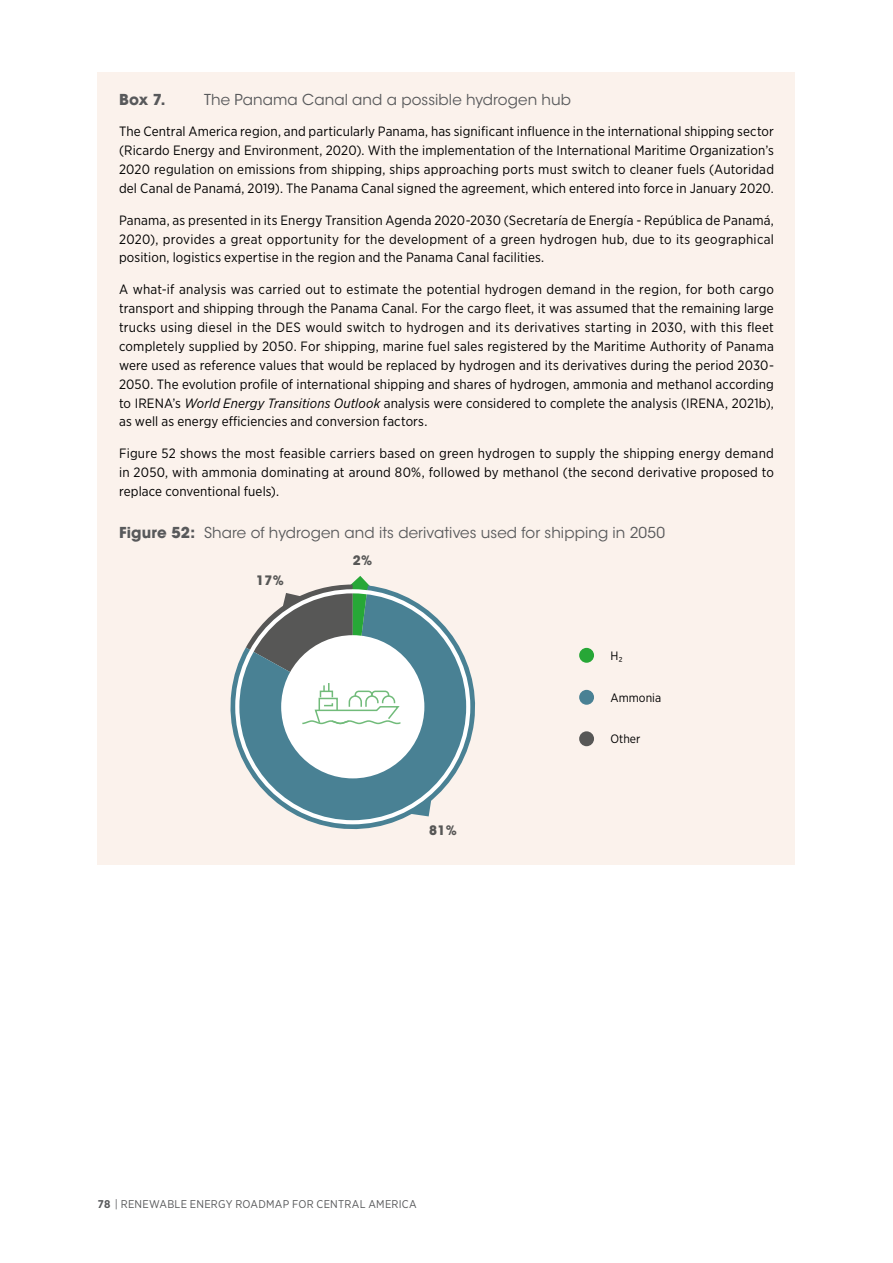
<style>
.page{position:relative;width:893px;height:1263px;background:#fff}
.page>*{position:absolute;margin:0;border:0;box-sizing:border-box;transform-origin:0 0}
.t1{font:15px "ITC Avant Garde Std";letter-spacing:.005em;color:#58595b}
.t2{font:700 15px "ITC Avant Garde Std";color:#58595b}
.t3{font:13.5px/18.9px "Gotham Narrow";letter-spacing:.01em;color:#000;text-align:justify}
.t4{font:700 12.9px "ITC Avant Garde Std";color:#575756}
.t5{font:12.15px "Gotham Narrow";color:#000}
.t6{font:11.25px "Gotham Narrow";letter-spacing:.02em;color:#58595b}
.s1{font-style:italic}
.s2{font-weight:700}
</style>
<div class="page">
<div style="left:98px;top:72px;width:697px;height:793px;background:#fbf2ec"></div>
<div style="left:579px;top:648px;width:15px;height:15px;background:#27a737;border-radius:50%"></div>
<div style="left:579px;top:690px;width:15px;height:15px;background:#498194;border-radius:50%"></div>
<svg style="left:230px;top:595px;width:245px;height:235px;fill:#498194"></svg>
<div style="left:579px;top:731px;width:15px;height:15px;background:#575756;border-radius:50%"></div>
<div style="left:281px;top:635px;width:143px;height:143px;background:#fff;border-radius:50%"></div>
<svg style="left:410px;top:798px;width:22px;height:18px"></svg>
<svg style="left:246px;top:576px;width:156px;height:149px"></svg>
<p class="t2" style="left:119px;top:89px;width:48px">Box 7.</p>
<p class="t1" style="left:204px;top:90px;width:368px">The Panama Canal and a possible hydrogen hub</p>
<p class="t3" style="left:119px;top:122px;width:656px">The Central America region, and particularly Panama, has significant influence in the international shipping sector (Ricardo Energy and Environment, 2020). With the implementation of the International Maritime Organization’s 2020 regulation on emissions from shipping, ships approaching ports must switch to cleaner fuels (Autoridad del Canal de Panamá, 2019). The Panama Canal signed the agreement, which entered into force in January 2020.</p>
<p class="t3" style="left:119px;top:210px;width:656px">Panama, as presented in its Energy Transition Agenda 2020-2030 (Secretaría de Energía - República de Panamá, 2020), provides a great opportunity for the development of a green hydrogen hub, due to its geographical position, logistics expertise in the region and the Panama Canal facilities.</p>
<p class="t3" style="left:119px;top:280px;width:656px">A what-if analysis was carried out to estimate the potential hydrogen demand in the region, for both cargo transport and shipping through the Panama Canal. For the cargo fleet, it was assumed that the remaining large trucks using diesel in the DES would switch to hydrogen and its derivatives starting in 2030, with this fleet completely supplied by 2050. For shipping, marine fuel sales registered by the Maritime Authority of Panama were used as reference values that would be replaced by hydrogen and its derivatives during the period 2030- 2050. The evolution profile of international shipping and shares of hydrogen, ammonia and methanol according to IRENA’s <span class="s1">World Energy Transitions Outlook</span> analysis were considered to complete the analysis (IRENA, 2021b), as well as energy efficiencies and conversion factors.</p>
<p class="t3" style="left:119px;top:444px;width:656px">Figure 52 shows the most feasible carriers based on green hydrogen to supply the shipping energy demand in 2050, with ammonia dominating at around 80%, followed by methanol (the second derivative proposed to replace conventional fuels).</p>
<p class="t1" style="left:119px;top:524px;width:548px"><span class="s2">Figure 52:</span> Share of hydrogen and its derivatives used for shipping in 2050</p>
<p class="t4" style="left:256px;top:572px;width:29px">17%</p>
<p class="t4" style="left:353px;top:552px;width:21px">2%</p>
<p class="t4" style="left:429px;top:821px;width:29px">81%</p>
<p class="t6" style="left:98px;top:1197px;width:320px"><span class="s2">78</span> | RENEWABLE ENERGY ROADMAP FOR CENTRAL AMERICA</p>
<p class="t5" style="left:610px;top:648px;width:14px">H2</p>
<p class="t5" style="left:610px;top:690px;width:52px">Ammonia</p>
<p class="t5" style="left:610px;top:731px;width:31px">Other</p>
</div>
